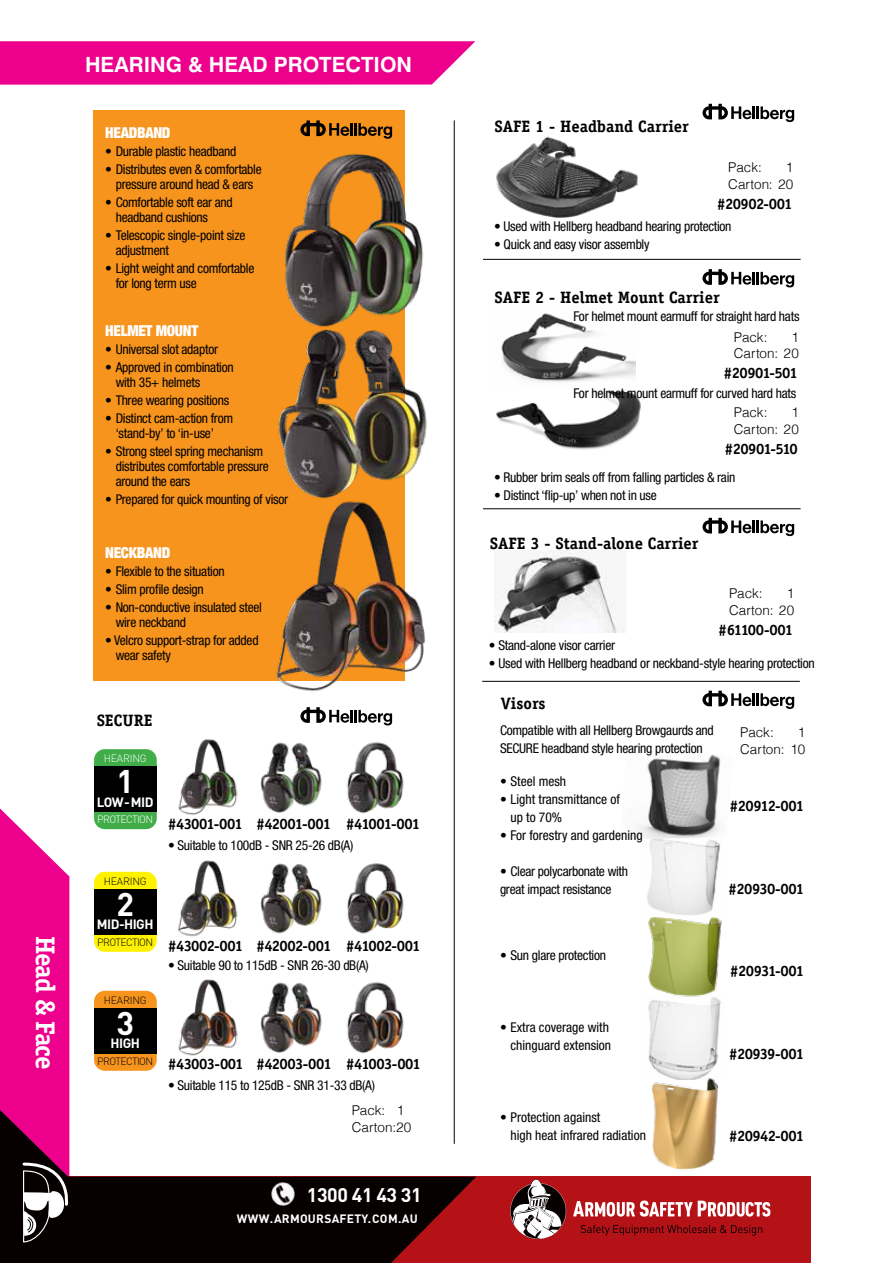
<style>
.page{position:relative;width:893px;height:1263px;background:#fff}
.page>*{position:absolute;margin:0;border:0;box-sizing:border-box;transform-origin:0 0}
.t1{font:700 32.4px "DIN";color:#fff}
.t2{font:700 27px "Officina Serif";letter-spacing:-.04em;color:#fff}
.t3{font:700 21px "Swiss 721 BT";color:#fff}
.t4{font:700 19.5px "DIN";letter-spacing:-.02em;color:#fff}
.t5{font:700 16.5px "Officina Serif";color:#000}
.t6{font:700 15px "Officina Serif";letter-spacing:-.045em;color:#000}
.t7{font:900 condensed 15px "Helvetica Neue";letter-spacing:-.02em;color:#fff}
.t8{font:700 15px "Officina Serif";letter-spacing:-.065em;color:#000}
.t9{font:700 15px "Officina Serif";letter-spacing:-.07em;color:#000}
.t10{font:condensed 13.5px/15px "Helvetica Neue";letter-spacing:-.02em;color:#000}
.t11{font:condensed 13.5px/18px "Helvetica Neue";color:#000}
.t12{font:300 13.5px/16.5px "Helvetica";letter-spacing:.005em;color:#000;text-align:right}
.t13{font:700 13.35px "DIN";letter-spacing:-.04em;color:#fff}
.t14{font:700 12px "DIN";letter-spacing:.02em;color:#fff}
.t15{font:300 10.5px "DIN";letter-spacing:-.06em;color:#000}
.t16{font:300 10.5px "DIN";letter-spacing:-.02em;color:#000}
.t17{font:300 10.5px "DIN";letter-spacing:-.06em;color:#fff}
.t18{font:300 10.5px "DIN";letter-spacing:-.02em;color:#fff}
</style>
<div class="page">
<img style="left:647px;top:839px;width:73px;height:64px">
<img style="left:637px;top:754px;width:84px;height:85px">
<img style="left:648px;top:1006px;width:72px;height:56px">
<img style="left:494px;top:550px;width:130px;height:82px">
<div style="left:93px;top:111px;width:311px;height:570px;background:#f7941e"></div>
<svg style="left:0;top:41px;width:475px;height:44px;background:#ed0e92"></svg>
<div style="left:0;top:1177px;width:811px;height:86px;background:#b51218"></div>
<svg style="left:573px;top:1200px;width:197px;height:16px"></svg>
<svg style="left:581px;top:1225px;width:181px;height:10px"></svg>
<svg style="left:510px;top:1179px;width:56px;height:60px"></svg>
<hr style="left:454px;top:120px;width:1px;height:1024px;background:#000">
<svg style="left:300px;top:707px;width:92px;height:18px"></svg>
<svg style="left:300px;top:120px;width:92px;height:19px"></svg>
<div style="left:94px;top:749px;width:63px;height:80px;background:#41ad49;border-radius:11px"></div>
<div style="left:94px;top:766px;width:63px;height:46px;background:#000"></div>
<svg style="left:0;top:808px;width:476px;height:455px"></svg>
<div style="left:94px;top:872px;width:63px;height:80px;background:#fff200;border-radius:11px"></div>
<div style="left:94px;top:889px;width:63px;height:45px;background:#000"></div>
<div style="left:94px;top:991px;width:63px;height:80px;background:#f7941e;border-radius:11px"></div>
<div style="left:94px;top:1008px;width:63px;height:45px;background:#000"></div>
<hr style="left:483px;top:508px;width:318px;height:1px;background:#000">
<hr style="left:483px;top:259px;width:318px;height:1px;background:#000">
<hr style="left:482px;top:681px;width:318px;height:1px;background:#000">
<svg style="left:702px;top:269px;width:92px;height:18px"></svg>
<svg style="left:702px;top:518px;width:92px;height:18px"></svg>
<svg style="left:702px;top:691px;width:92px;height:18px"></svg>
<svg style="left:702px;top:104px;width:92px;height:18px"></svg>
<img style="left:496px;top:136px;width:142px;height:82px">
<img style="left:501px;top:313px;width:134px;height:80px">
<img style="left:496px;top:393px;width:145px;height:57px">
<img style="left:625px;top:1062px;width:119px;height:115px">
<img style="left:648px;top:903px;width:74px;height:103px">
<img style="left:278px;top:335px;width:149px;height:159px">
<img style="left:284px;top:142px;width:139px;height:193px">
<img style="left:157px;top:739px;width:257px;height:111px">
<img style="left:157px;top:858px;width:257px;height:113px">
<img style="left:157px;top:978px;width:257px;height:112px">
<img style="left:275px;top:494px;width:150px;height:198px">
<img style="left:270px;top:1181px;width:26px;height:26px">
<h2 class="t2" style="left:62px;top:935px;width:135px;rotate:90deg">Head &amp; Face</h2>
<h3 class="t3" style="left:85px;top:51px;width:329px">HEARING &amp; HEAD PROTECTION</h3>
<p class="t7" style="left:105px;top:120px;width:67px">HEADBAND</p>
<p class="t10" style="left:105px;top:143px;width:133px">• Durable plastic headband</p>
<p class="t10" style="left:105px;top:161px;width:158px;text-align:center">• Distributes even &amp; comfortable pressure around head &amp; ears</p>
<p class="t10" style="left:116px;top:194px;width:119px;text-indent:-11px">• Comfortable soft ear and headband cushions</p>
<p class="t10" style="left:116px;top:227px;width:131px;text-indent:-11px">• Telescopic single-point size adjustment</p>
<p class="t10" style="left:116px;top:260px;width:140px;text-indent:-11px">• Light weight and comfortable for long term use</p>
<p class="t7" style="left:105px;top:318px;width:95px">HELMET MOUNT</p>
<p class="t10" style="left:105px;top:341px;width:114px">• Universal slot adaptor</p>
<p class="t10" style="left:116px;top:359px;width:120px;text-indent:-11px">• Approved in combination with 35+ helmets</p>
<p class="t10" style="left:105px;top:392px;width:125px">• Three wearing positions</p>
<p class="t10" style="left:116px;top:410px;width:119px;text-indent:-11px">• Distinct cam-action from ‘stand-by’ to ‘in-use’</p>
<p class="t10" style="left:116px;top:443px;width:155px;text-indent:-11px">• Strong steel spring mechanism distributes comfortable pressure around the ears</p>
<p class="t10" style="left:105px;top:491px;width:184px">• Prepared for quick mounting of visor</p>
<p class="t7" style="left:105px;top:540px;width:67px">NECKBAND</p>
<p class="t10" style="left:105px;top:563px;width:121px">• Flexible to the situation</p>
<p class="t10" style="left:105px;top:581px;width:100px">• Slim profile design</p>
<p class="t10" style="left:116px;top:599px;width:148px;text-indent:-11px">• Non-conductive insulated steel wire neckband</p>
<p class="t10" style="left:116px;top:632px;width:144px;text-indent:-11px">• Velcro support-strap for added wear safety</p>
<p class="t5" style="left:97px;top:710px;width:57px">SECURE</p>
<p class="t18" style="left:104px;top:752px;width:44px">HEARING</p>
<h1 class="t1" style="left:116px;top:760px;width:19px">1</h1>
<p class="t13" style="left:97px;top:793px;width:58px">LOW - MID</p>
<p class="t17" style="left:97px;top:813px;width:58px">PROTECTION</p>
<p class="t16" style="left:104px;top:875px;width:44px">HEARING</p>
<h1 class="t1" style="left:116px;top:883px;width:19px">2</h1>
<p class="t13" style="left:97px;top:916px;width:58px">MID-HIGH</p>
<p class="t15" style="left:97px;top:936px;width:58px">PROTECTION</p>
<p class="t16" style="left:104px;top:994px;width:44px">HEARING</p>
<h1 class="t1" style="left:116px;top:1002px;width:19px">3</h1>
<p class="t13" style="left:111px;top:1035px;width:31px">HIGH</p>
<p class="t15" style="left:97px;top:1055px;width:58px">PROTECTION</p>
<p class="t6" style="left:168px;top:815px;width:76px">#43001-001</p>
<p class="t6" style="left:256px;top:815px;width:76px">#42001-001</p>
<p class="t8" style="left:346px;top:815px;width:75px">#41001-001</p>
<p class="t10" style="left:168px;top:838px;width:187px">• Suitable to 100dB - SNR 25-26 dB(A)</p>
<p class="t6" style="left:168px;top:936px;width:77px">#43002-001</p>
<p class="t6" style="left:256px;top:936px;width:77px">#42002-001</p>
<p class="t6" style="left:346px;top:936px;width:76px">#41002-001</p>
<p class="t10" style="left:168px;top:958px;width:202px">• Suitable 90 to 115dB - SNR 26-30 dB(A)</p>
<p class="t6" style="left:168px;top:1055px;width:77px">#43003-001</p>
<p class="t6" style="left:256px;top:1055px;width:77px">#42003-001</p>
<p class="t6" style="left:346px;top:1055px;width:76px">#41003-001</p>
<p class="t12" style="left:352px;top:1101px;width:61px;text-align:left">Pack: 1<br>Carton:20</p>
<p class="t10" style="left:168px;top:1078px;width:208px">• Suitable 115 to 125dB - SNR 31-33 dB(A)</p>
<h3 class="t4" style="left:307px;top:1182px;width:116px">1300 41 43 31</h3>
<p class="t14" style="left:237px;top:1211px;width:182px">WWW.ARMOURSAFETY.COM.AU</p>
<p class="t5" style="left:495px;top:116px;width:196px">SAFE 1 - Headband Carrier</p>
<p class="t12" style="left:728px;top:158px;width:35px">Pack:</p>
<p class="t12" style="left:728px;top:158px;width:67px">1<br>Carton: 20</p>
<p class="t6" style="left:717px;top:195px;width:77px">#20902-001</p>
<p class="t10" style="left:494px;top:219px;width:239px">• Used with Hellberg headband hearing protection</p>
<p class="t10" style="left:494px;top:237px;width:157px">• Quick and easy visor assembly</p>
<p class="t5" style="left:495px;top:287px;width:227px">SAFE 2 - Helmet Mount Carrier</p>
<p class="t10" style="left:573px;top:309px;width:228px">For helmet mount earmuff for straight hard hats</p>
<p class="t12" style="left:734px;top:328px;width:35px">Pack:</p>
<p class="t12" style="left:734px;top:328px;width:67px">1<br>Carton: 20</p>
<p class="t6" style="left:724px;top:364px;width:76px">#20901-501</p>
<p class="t10" style="left:573px;top:386px;width:224px">For helmet mount earmuff for curved hard hats</p>
<p class="t12" style="left:734px;top:403px;width:35px">Pack:</p>
<p class="t12" style="left:734px;top:403px;width:67px">1<br>Carton: 20</p>
<p class="t6" style="left:725px;top:440px;width:75px">#20901-510</p>
<p class="t10" style="left:494px;top:469px;width:243px">• Rubber brim seals off from falling particles &amp; rain</p>
<p class="t10" style="left:494px;top:487px;width:164px">• Distinct ‘flip-up’ when not in use</p>
<p class="t5" style="left:490px;top:533px;width:210px">SAFE 3 - Stand-alone Carrier</p>
<p class="t12" style="left:729px;top:584px;width:35px">Pack:</p>
<p class="t12" style="left:729px;top:584px;width:67px">1<br>Carton: 20</p>
<p class="t9" style="left:719px;top:621px;width:76px">#61100-001</p>
<p class="t10" style="left:489px;top:637px;width:128px">• Stand-alone visor carrier</p>
<p class="t10" style="left:489px;top:655px;width:327px">• Used with Hellberg headband or neckband-style hearing protection</p>
<p class="t5" style="left:501px;top:693px;width:46px">Visors</p>
<p class="t10" style="left:500px;top:721px;width:215px;line-height:18px">Compatible with all Hellberg Browgaurds and<br>SECURE headband style hearing protection</p>
<p class="t11" style="left:500px;top:772px;width:68px">• Steel mesh</p>
<p class="t11" style="left:510px;top:790px;width:111px;text-indent:-11px">• Light transmittance of up to 70%</p>
<p class="t11" style="left:500px;top:826px;width:144px">• For forestry and gardening</p>
<p class="t10" style="left:500px;top:862px;width:130px;line-height:18px">• Clear polycarbonate with great impact resistance</p>
<p class="t12" style="left:740px;top:723px;width:35px">Pack:</p>
<p class="t12" style="left:740px;top:723px;width:67px">1<br>Carton: 10</p>
<p class="t6" style="left:730px;top:797px;width:76px">#20912-001</p>
<p class="t6" style="left:729px;top:879px;width:77px">#20930-001</p>
<p class="t10" style="left:500px;top:947px;width:108px">• Sun glare protection</p>
<p class="t11" style="left:500px;top:1018px;width:113px;text-align:right">• Extra coverage with chinguard extension</p>
<p class="t11" style="left:510px;top:1108px;width:137px;text-indent:-11px">• Protection against<br>high heat infrared radiation</p>
<p class="t6" style="left:730px;top:962px;width:75px">#20931-001</p>
<p class="t6" style="left:729px;top:1044px;width:77px">#20939-001</p>
<p class="t6" style="left:729px;top:1127px;width:77px">#20942-001</p>
</div>
